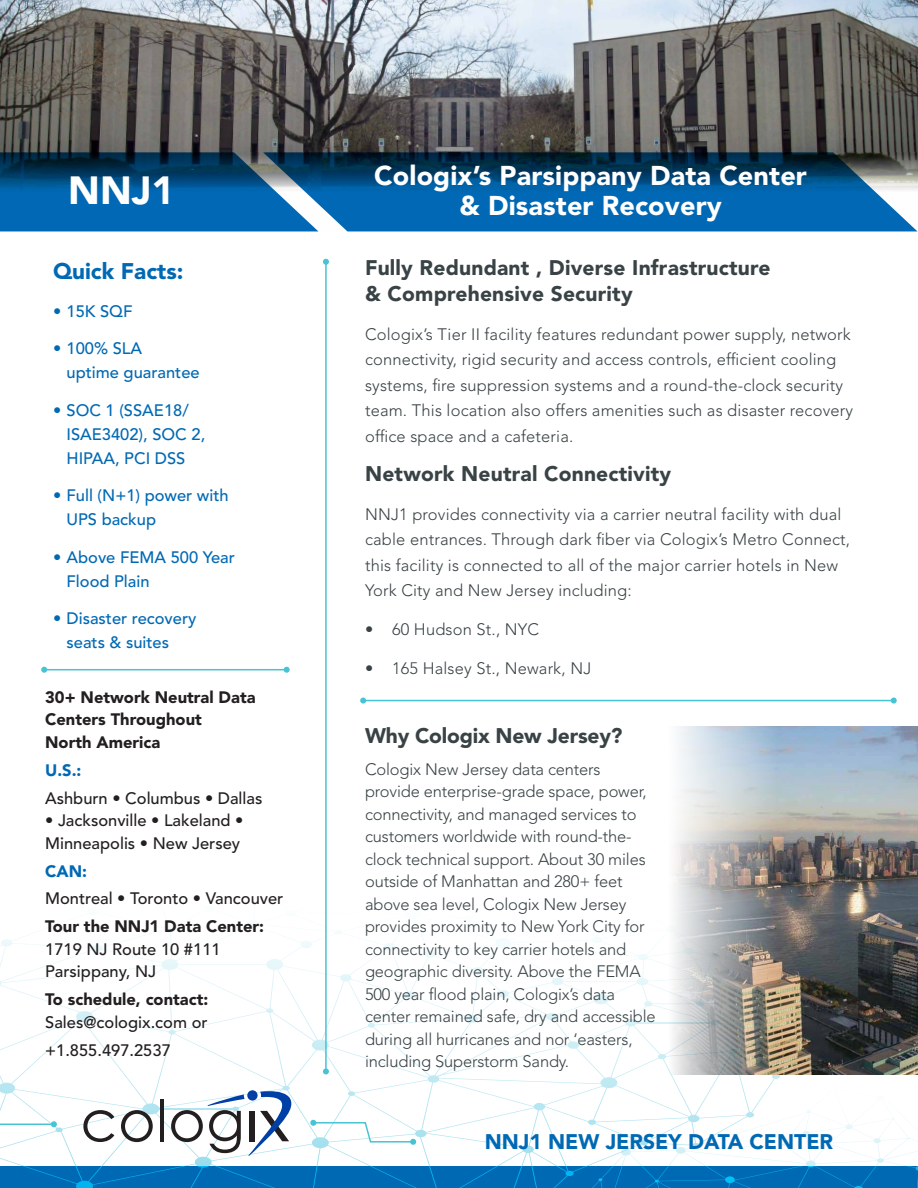
<style>
.page{position:relative;width:918px;height:1188px;background:#fff}
.page>*{position:absolute;margin:0;border:0;box-sizing:border-box;transform-origin:0 0}
.t1{font:900 39px "Avenir LT Std";color:#fff}
.t2{font:900 27px "Avenir LT Std";letter-spacing:.005em;color:#fff}
.Sidebar_H1{font:900 22.5px "Avenir LT Std";color:#0069b4}
.t3{font:900 21px/25.5px "Avenir LT Std";letter-spacing:.01em;color:#394245}
.Footer_H1{font:900 21px "Avenir LT Std";color:#0069b4}
.t4{font:900 21px "Avenir LT Std";letter-spacing:-.01em;color:#394245}
.P1{font:300 16.5px/25.5px "Avenir LT Std";letter-spacing:.01em;color:#394245}
.P1-2{font:300 16.5px/22.5px "Avenir LT Std";letter-spacing:-.01em;color:#394245}
.t5{font:500 16.5px/24px "Avenir LT Std";color:#0069b4}
.Sidebar_P1{font:500 16.5px/22.5px "Avenir LT Std";color:#231f20}
.Sidebar_H2{font:900 16.5px/22.5px "Avenir LT Std";color:#231f20}
.Sidebar_H2-2{font:500 16.5px/22.5px "Avenir LT Std";color:#231f20}
.Sidebar_H3{font:900 16.5px "Avenir LT Std";color:#0069b4}
.s1{font-weight:900}
.s2{font-weight:500}
</style>
<div class="page">
<hr style="left:44px;top:669px;width:243px;height:1px;background:#47c3d3">
<svg style="left:284px;top:667px;width:6px;height:6px"></svg>
<svg style="left:41px;top:667px;width:6px;height:6px"></svg>
<hr style="left:363px;top:700px;width:531px;height:1px;background:#47c3d3">
<svg style="left:891px;top:698px;width:6px;height:6px"></svg>
<svg style="left:360px;top:698px;width:6px;height:6px"></svg>
<img style="left:0;top:0;width:918px;height:190px">
<svg style="left:0;top:152px;width:917px;height:79px;background:#0b588f"></svg>
<hr style="left:325px;top:262px;width:2px;height:809px;background:#47c3d3">
<svg style="left:323px;top:259px;width:6px;height:6px"></svg>
<svg style="left:0;top:869px;width:918px;height:319px"></svg>
<img style="left:669px;top:727px;width:249px;height:347px">
<p class="t1" style="left:68px;top:167px;width:108px">NNJ1</p>
<p class="Sidebar_H1" style="left:53px;top:258px;width:132px">Quick Facts:</p>
<p class="t5" style="left:53px;top:300px;width:81px">• 15K SQF</p>
<p class="t5" style="left:67px;top:337px;width:135px;text-indent:-14px">• 100% SLA<br>uptime guarantee</p>
<p class="t5" style="left:67px;top:399px;width:140px;text-indent:-14px">• SOC 1 (SSAE18/<br>ISAE3402), SOC 2,<br>HIPAA, PCI DSS</p>
<p class="t5" style="left:67px;top:484px;width:164px;text-indent:-14px">• Full (N+1) power with<br>UPS backup</p>
<p class="t5" style="left:67px;top:546px;width:170px;text-indent:-14px">• Above FEMA 500 Year<br>Flood Plain</p>
<p class="t5" style="left:67px;top:607px;width:131px;text-indent:-14px">• Disaster recovery seats &amp; suites</p>
<p class="Sidebar_H2" style="left:45px;top:686px;width:212px">30+ Network Neutral Data<br>Centers Throughout<br>North America</p>
<p class="Sidebar_H3" style="left:45px;top:760px;width:38px">U.S.:</p>
<p class="Sidebar_P1" style="left:45px;top:787px;width:219px">Ashburn • Columbus • Dallas</p>
<p class="Sidebar_P1" style="left:45px;top:810px;width:200px">• Jacksonville • Lakeland •<br>Minneapolis • New Jersey</p>
<p class="Sidebar_H3" style="left:45px;top:861px;width:43px">CAN:</p>
<p class="Sidebar_P1" style="left:45px;top:888px;width:240px">Montreal • Toronto • Vancouver</p>
<p class="Sidebar_H2-2" style="left:45px;top:916px;width:220px"><span class="s1">Tour the NNJ1 Data Center:<br></span>1719 NJ Route 10 #111<br>Parsippany, NJ</p>
<p class="Sidebar_H2" style="left:45px;top:988px;width:165px">To schedule, contact:<br><span class="s2">Sales@cologix.com or</span></p>
<p class="Sidebar_P1" style="left:45px;top:1039px;width:127px">+1.855.497.2537</p>
<p class="t2" style="left:374px;top:159px;width:434px">Cologix’s Parsippany Data Center</p>
<p class="t2" style="left:459px;top:189px;width:264px">&amp; Disaster Recovery</p>
<h2 class="t3" style="left:365px;top:255px;width:407px">Fully Redundant , Diverse Infrastructure &amp; Comprehensive Security</h2>
<p class="P1" style="left:365px;top:321px;width:490px">Cologix’s Tier II facility features redundant power supply, network connectivity, rigid security and access controls, efficient cooling systems, fire suppression systems and a round-the-clock security team. This location also offers amenities such as disaster recovery office space and a cafeteria.</p>
<h2 class="t3" style="left:365px;top:461px;width:308px">Network Neutral Connectivity</h2>
<h2 class="P1" style="left:365px;top:501px;width:487px">NNJ1 provides connectivity via a carrier neutral facility with dual cable entrances. Through dark fiber via Cologix’s Metro Connect, this facility is connected to all of the major carrier hotels in New York City and New Jersey including:</h2>
<p class="P1" style="left:365px;top:617px;width:176px">• 60 Hudson St., NYC</p>
<p class="P1" style="left:365px;top:656px;width:228px">• 165 Halsey St., Newark, NJ</p>
<h2 class="t4" style="left:365px;top:723px;width:259px">Why Cologix New Jersey?</h2>
<p class="P1-2" style="left:365px;top:758px;width:292px">Cologix New Jersey data centers provide enterprise‐grade space, power, connectivity, and managed services to customers worldwide with round‐the‐ clock technical support. About 30 miles outside of Manhattan and 280+ feet above sea level, Cologix New Jersey provides proximity to New York City for connectivity to key carrier hotels and geographic diversity. Above the FEMA 500 year flood plain, Cologix’s data center remained safe, dry and accessible during all hurricanes and nor ‘easters, including Superstorm Sandy.</p>
<p class="Footer_H1" style="left:485px;top:1129px;width:350px">NNJ1 NEW JERSEY DATA CENTER</p>
</div>
